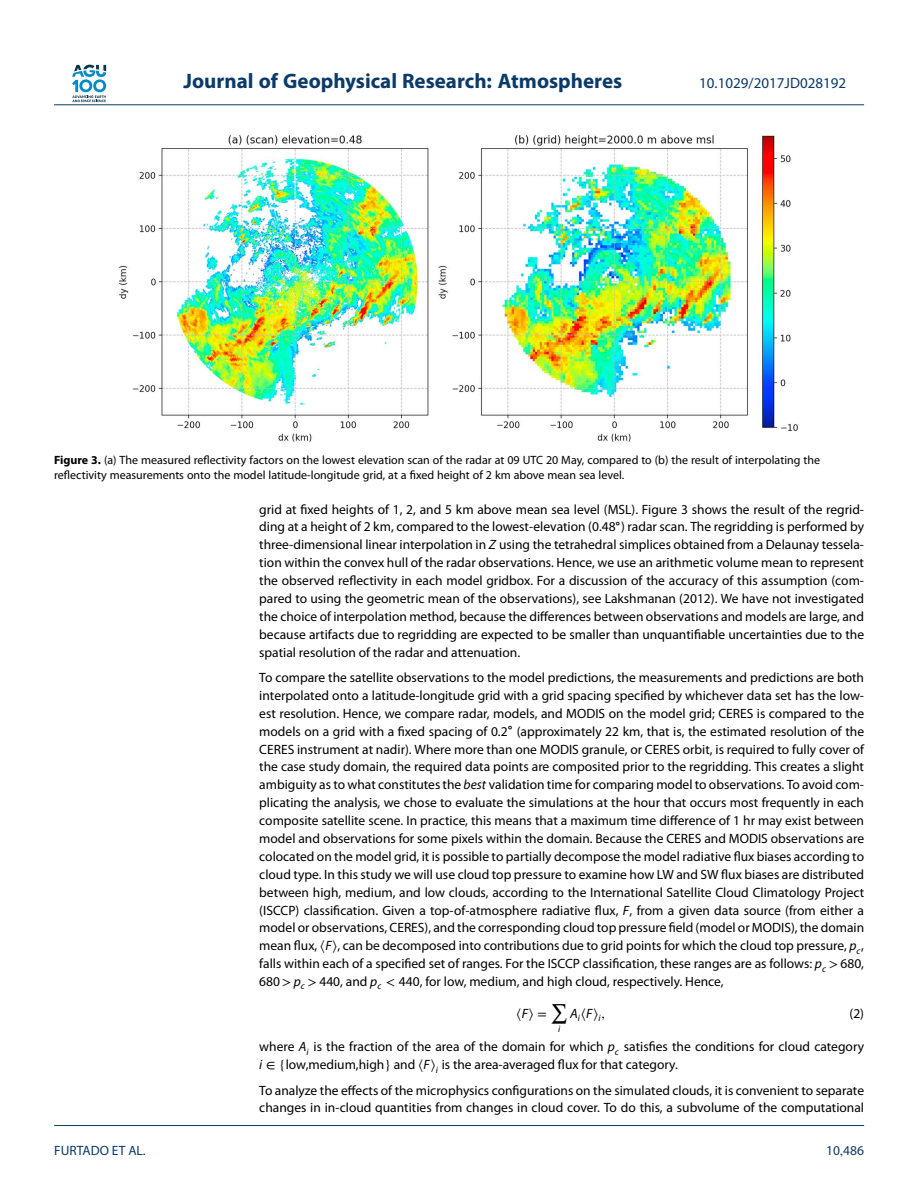
<style>
.page{position:relative;width:918px;height:1188px;background:#fff}
.page>*{position:absolute;margin:0;border:0;box-sizing:border-box;transform-origin:0 0}
.t1{font:700 21px "Myriad Pro";color:#0a3a69}
.t2{font:15px "Myriad Pro";color:#0a3a69}
.t3{font:13.5px/17.9px "Myriad Pro";color:#000;text-align:justify}
.t4{font:13.5px "Myriad Pro";color:#0a3a69}
.t5{font:italic 13.5px "Myriad Pro";color:#000}
.t6{font:13.5px "STIX Math Extensions";color:#000}
.t7{font:12px/15px "Myriad Pro";color:#000}
.t8{font:italic 9.3px "Myriad Pro";color:#000}
.s1{font-weight:700}
.s2{font-style:italic}
.s3{font-family:"STIX Math Extensions"}
.s4{font-family:"STIX Math";font-style:italic}
.s5{font-family:"Myriad Pro";font-style:italic}
.s6{font-family:"STIX Math"}
.s7{font-family:"STIX Math Extensions";font-style:normal}
</style>
<div class="page">
<svg style="left:72px;top:65px;width:34px;height:37px"></svg>
<hr style="left:54px;top:104px;width:810px;height:1px;background:#0a3a69">
<img style="left:119px;top:135px;width:679px;height:307px">
<hr style="left:54px;top:1125px;width:810px;height:1px;background:#0a3a69">
<h1 class="t1" style="left:184px;top:73px;width:440px">Journal of Geophysical Research: Atmospheres</h1>
<p class="t2" style="left:699px;top:78px;width:148px">10.1029/2017JD028192</p>
<p class="t7" style="left:54px;top:453px;width:768px"><span class="s1">Figure 3.</span> (a) The measured reflectivity factors on the lowest elevation scan of the radar at 09 UTC 20 May, compared to (b) the result of interpolating the reflectivity measurements onto the model latitude-longitude grid, at a fixed height of 2 km above mean sea level.</p>
<p class="t3" style="left:259px;top:501px;width:606px">grid at fixed heights of 1, 2, and 5 km above mean sea level (MSL). Figure 3 shows the result of the regrid&shy;ding at a height of 2 km, compared to the lowest-elevation (0.48<sup>∘</sup>) radar scan. The regridding is performed by three-dimensional linear interpolation in <span class="s2">Z</span> using the tetrahedral simplices obtained from a Delaunay tessela&shy;tion within the convex hull of the radar observations. Hence, we use an arithmetic volume mean to represent the observed reflectivity in each model gridbox. For a discussion of the accuracy of this assumption (com&shy;pared to using the geometric mean of the observations), see Lakshmanan (2012). We have not investigated the choice of interpolation method, because the differences between observations and models are large, and because artifacts due to regridding are expected to be smaller than unquantifiable uncertainties due to the spatial resolution of the radar and attenuation.</p>
<p class="t3" style="left:259px;top:670px;width:606px">To compare the satellite observations to the model predictions, the measurements and predictions are both interpolated onto a latitude-longitude grid with a grid spacing specified by whichever data set has the low&shy;est resolution. Hence, we compare radar, models, and MODIS on the model grid; CERES is compared to the models on a grid with a fixed spacing of 0.2<sup>∘</sup> (approximately 22 km, that is, the estimated resolution of the CERES instrument at nadir). Where more than one MODIS granule, or CERES orbit, is required to fully cover of the case study domain, the required data points are composited prior to the regridding. This creates a slight ambiguity as to what constitutes the <span class="s2">best</span> validation time for comparing model to observations. To avoid com&shy;plicating the analysis, we chose to evaluate the simulations at the hour that occurs most frequently in each composite satellite scene. In practice, this means that a maximum time difference of 1 hr may exist between model and observations for some pixels within the domain. Because the CERES and MODIS observations are colocated on the model grid, it is possible to partially decompose the model radiative flux biases according to cloud type. In this study we will use cloud top pressure to examine how LW and SW flux biases are distributed between high, medium, and low clouds, according to the International Satellite Cloud Climatology Project (ISCCP) classification. Given a top-of-atmosphere radiative flux, <span class="s2">F</span>, from a given data source (from either a model or observations, CERES), and the corresponding cloud top pressure field (model or MODIS), the domain mean flux, <span class="s3">⟨</span><span class="s2">F</span><span class="s3">⟩</span>, can be decomposed into contributions due to grid points for which the cloud top pressure, <span class="s2">p</span><sub>c</sub>, falls within each of a specified set of ranges. For the ISCCP classification, these ranges are as follows: <span class="s2">p</span><sub>c</sub> <span class="s4">&gt;</span> 680, 680 <span class="s4">&gt;</span> <span class="s2">p</span><sub>c</sub> <span class="s4">&gt;</span> 440, and <span class="s2">p</span><sub>c</sub> <span class="s4">&lt;</span> 440, for low, medium, and high cloud, respectively. Hence,</p>
<p class="t6" style="left:516px;top:1005px;width:32px">⟨<span class="s5">F</span>⟩ <span class="s6">=</span></p>
<p class="t6" style="left:551px;top:993px;width:19px">∑</p>
<p class="t8" style="left:558px;top:1026px;width:4px">i</p>
<p class="t5" style="left:570px;top:1008px;width:36px">A<sub>i</sub><span class="s7">⟨</span>F<span class="s7">⟩</span><sub>i</sub><span class="s6">,</span></p>
<p class="t3" style="left:850px;top:1005px;width:16px">(2)</p>
<p class="t3" style="left:259px;top:1039px;width:606px">where <span class="s2">A</span><sub>i</sub> is the fraction of the area of the domain for which <span class="s2">p</span><sub>c</sub> satisfies the conditions for cloud category <span class="s2">i</span> <span class="s6">∈ {</span>low,medium,high<span class="s6">}</span> and <span class="s3">⟨</span><span class="s2">F</span><span class="s3">⟩</span><sub>i</sub> is the area-averaged flux for that category.</p>
<p class="t3" style="left:259px;top:1082px;width:606px">To analyze the effects of the microphysics configurations on the simulated clouds, it is convenient to separate changes in in-cloud quantities from changes in cloud cover. To do this, a subvolume of the computational</p>
<p class="t4" style="left:54px;top:1145px;width:93px">FURTADO ET AL.</p>
<p class="t4" style="left:826px;top:1145px;width:39px">10<span class="s4">,</span>486</p>
</div>
